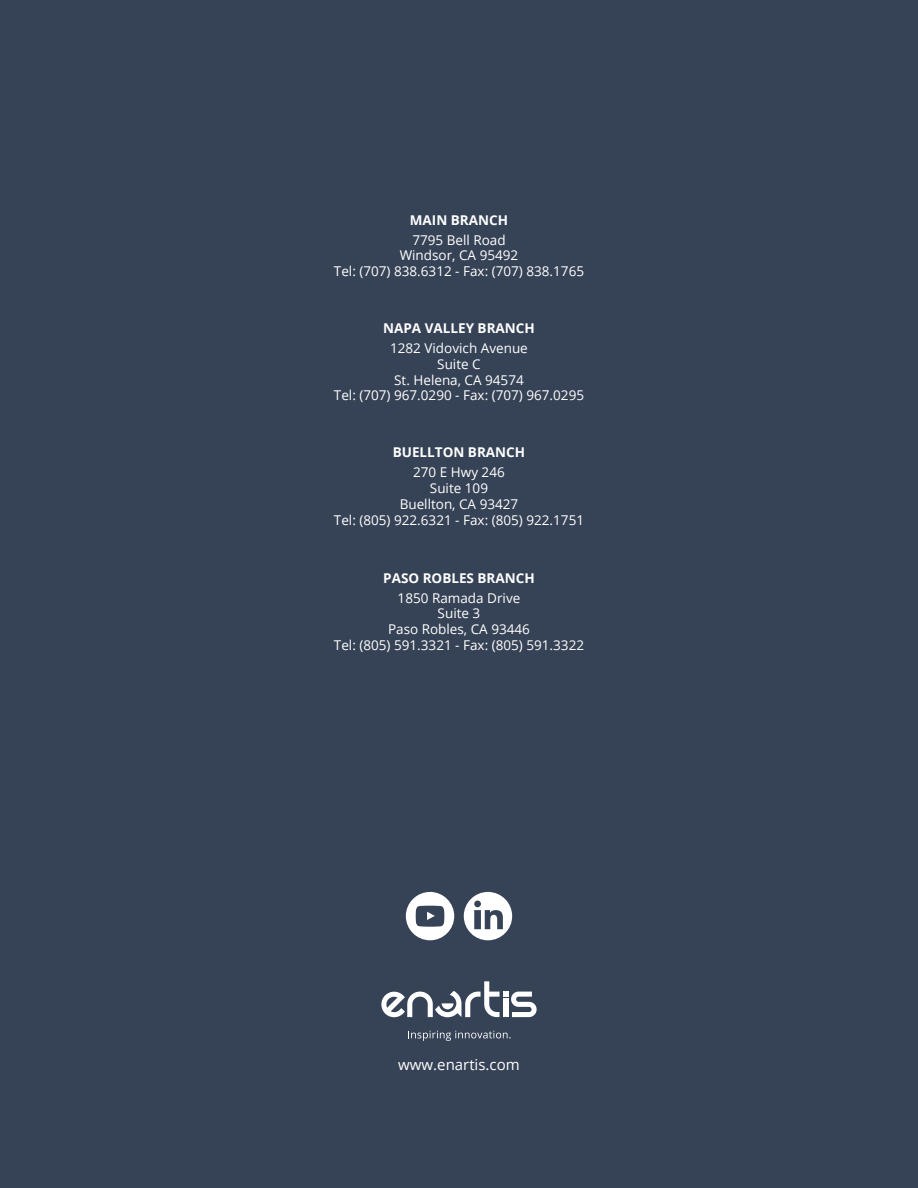
<style>
.page{position:relative;width:918px;height:1188px;background:#364255}
.page>*{position:absolute;margin:0;border:0;box-sizing:border-box;transform-origin:0 0}
.t1{font:15px "Open Sans";color:#fff}
.t2{font:13.5px/15.8px "Open Sans";color:#fff;text-align:center}
.t3{font:700 13.5px "Open Sans";color:#fff}
</style>
<div class="page">
<svg style="left:406px;top:892px;width:48px;height:48px"></svg>
<svg style="left:464px;top:892px;width:48px;height:48px"></svg>
<svg style="left:408px;top:1031px;width:103px;height:10px"></svg>
<svg style="left:381px;top:981px;width:156px;height:36px"></svg>
<p class="t3" style="left:410px;top:210px;width:100px">MAIN BRANCH</p>
<p class="t2" style="left:334px;top:232px;width:252px">7795 Bell Road<br>Windsor, CA 95492<br>Tel: (707) 838.6312 - Fax: (707) 838.1765</p>
<p class="t3" style="left:383px;top:319px;width:153px">NAPA VALLEY BRANCH</p>
<p class="t2" style="left:334px;top:340px;width:252px">1282 Vidovich Avenue<br>Suite C<br>St. Helena, CA 94574<br>Tel: (707) 967.0290 - Fax: (707) 967.0295</p>
<p class="t3" style="left:393px;top:443px;width:134px">BUELLTON BRANCH</p>
<p class="t2" style="left:334px;top:464px;width:252px">270 E Hwy 246<br>Suite 109<br>Buellton, CA 93427<br>Tel: (805) 922.6321 - Fax: (805) 922.1751</p>
<p class="t3" style="left:383px;top:568px;width:153px">PASO ROBLES BRANCH</p>
<p class="t2" style="left:334px;top:590px;width:252px">1850 Ramada Drive<br>Suite 3<br>Paso Robles, CA 93446<br>Tel: (805) 591.3321 - Fax: (805) 591.3322</p>
<p class="t1" style="left:398px;top:1054px;width:123px">www.enartis.com</p>
</div>
